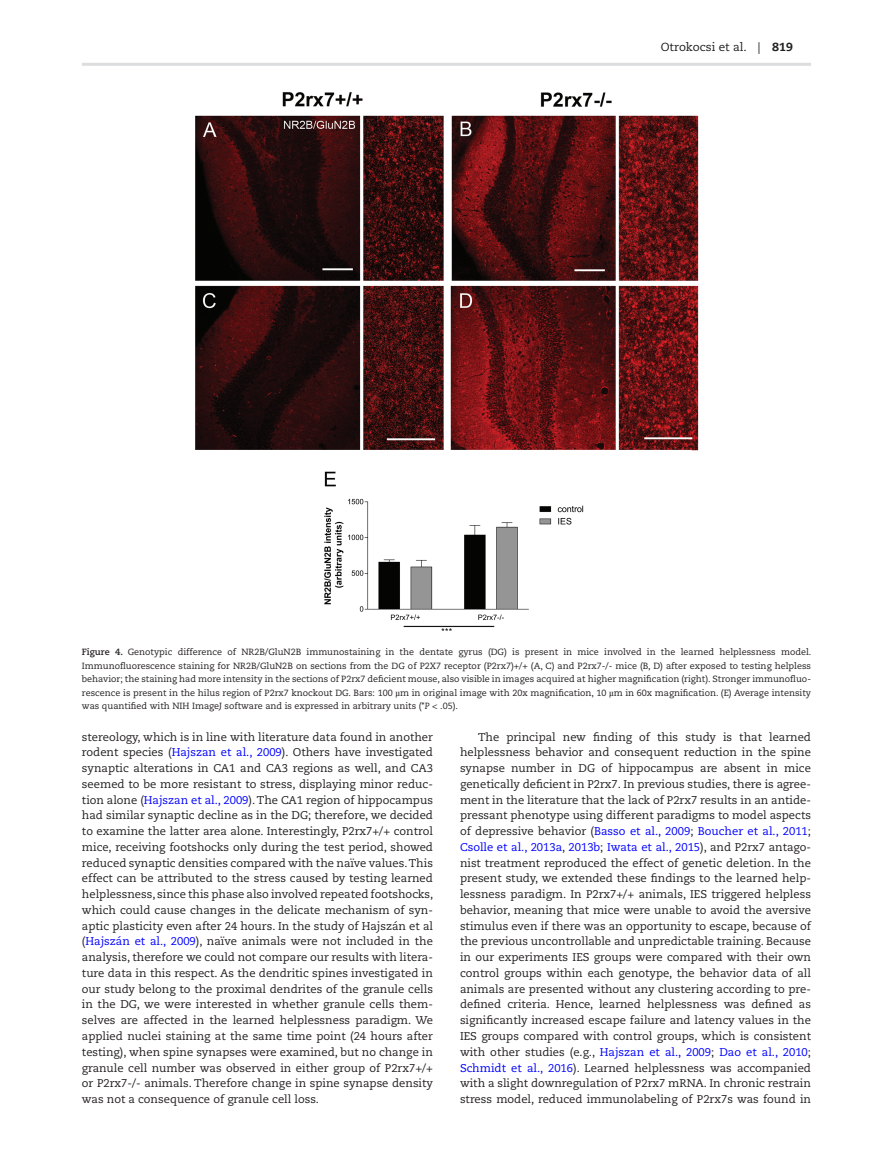
<style>
.page{position:relative;width:893px;height:1174px;background:#fff}
.page>*{position:absolute;margin:0;border:0;box-sizing:border-box;transform-origin:0 0}
.t1{font:11.7px "Caecilia LT Std";color:#231f20}
.t2{font:11.25px/15.8px "Caecilia LT Std";color:#231f20;text-align:justify}
.t3{font:9px/13.5px "Caecilia LT Std";color:#231f20;text-align:justify}
.s1{font-weight:800}
.s2{font-weight:700}
.s3{font-family:"Gandhari Unicode"}
.s4{font-style:italic}
.s5{color:#00f}
</style>
<div class="page">
<hr style="left:82px;top:63px;width:729px;height:3px;background:#dcdddf">
<img style="left:195px;top:92px;width:503px;height:539px">
<p class="t1" style="left:661px;top:40px;width:134px">Otrokocsi et al. | <span class="s1">819</span></p>
<p class="t3" style="left:82px;top:645px;width:731px"><span class="s2">Figure 4.</span> Genotypic difference of NR2B/GluN2B immunostaining in the dentate gyrus (DG) is present in mice involved in the learned helplessness model.<br>Immunofluorescence staining for NR2B/GluN2B on sections from the DG of P2X7 receptor (P2rx7)+/+ (A, C) and P2rx7-/- mice (B, D) after exposed to testing helpless behavior; the staining had more intensity in the sections of P2rx7 deficient mouse, also visible in images acquired at higher magnification (right). Stronger immunofluo&shy;rescence is present in the hilus region of P2rx7 knockout DG. Bars: 100 <span class="s3">µ</span>m in original image with 20x magnification, 10 <span class="s3">µ</span>m in 60x magnification. (E) Average intensity was quantified with NIH ImageJ software and is expressed in arbitrary units (*<span class="s4">P</span> &lt; .05).</p>
<p class="t2" style="left:82px;top:729px;width:353px">stereology, which is in line with literature data found in another rodent species (<span class="s5">Hajszan et al., 2009</span>). Others have investigated synaptic alterations in CA1 and CA3 regions as well, and CA3 seemed to be more resistant to stress, displaying minor reduc&shy;tion alone (<span class="s5">Hajszan et al., 2009</span>). The CA1 region of hippocampus had similar synaptic decline as in the DG; therefore, we decided to examine the latter area alone. Interestingly, P2rx7+/+ control mice, receiving footshocks only during the test period, showed reduced synaptic densities compared with the naïve values. This effect can be attributed to the stress caused by testing learned helplessness, since this phase also involved repeated footshocks, which could cause changes in the delicate mechanism of syn&shy;aptic plasticity even after 24 hours. In the study of Hajszán et al (<span class="s5">Hajszán et al., 2009</span>), naïve animals were not included in the analysis, therefore we could not compare our results with litera&shy;ture data in this respect. As the dendritic spines investigated in our study belong to the proximal dendrites of the granule cells in the DG, we were interested in whether granule cells them&shy;selves are affected in the learned helplessness paradigm. We applied nuclei staining at the same time point (24 hours after testing), when spine synapses were examined, but no change in granule cell number was observed in either group of P2rx7+/+ or P2rx7-/- animals. Therefore change in spine synapse density was not a consequence of granule cell loss.</p>
<p class="t2" style="left:460px;top:729px;width:353px;text-indent:18px">The principal new finding of this study is that learned helplessness behavior and consequent reduction in the spine synapse number in DG of hippocampus are absent in mice genetically deficient in P2rx7. In previous studies, there is agree&shy;ment in the literature that the lack of P2rx7 results in an antide&shy;pressant phenotype using different paradigms to model aspects of depressive behavior (<span class="s5">Basso et al., 2009</span>; <span class="s5">Boucher et al., 2011</span>; <span class="s5">Csolle et al., 2013a</span>, <span class="s5">2013b</span>; <span class="s5">Iwata et al., 2015</span>), and P2rx7 antago&shy;nist treatment reproduced the effect of genetic deletion. In the present study, we extended these findings to the learned help&shy;lessness paradigm. In P2rx7+/+ animals, IES triggered helpless behavior, meaning that mice were unable to avoid the aversive stimulus even if there was an opportunity to escape, because of the previous uncontrollable and unpredictable training. Because in our experiments IES groups were compared with their own control groups within each genotype, the behavior data of all animals are presented without any clustering according to pre&shy;defined criteria. Hence, learned helplessness was defined as significantly increased escape failure and latency values in the IES groups compared with control groups, which is consistent with other studies (e.g., <span class="s5">Hajszan et al., 2009</span>; <span class="s5">Dao et al., 2010</span>; <span class="s5">Schmidt et al., 2016</span>). Learned helplessness was accompanied with a slight downregulation of P2rx7 mRNA. In chronic restrain stress model, reduced immunolabeling of P2rx7s was found in</p>
</div>
